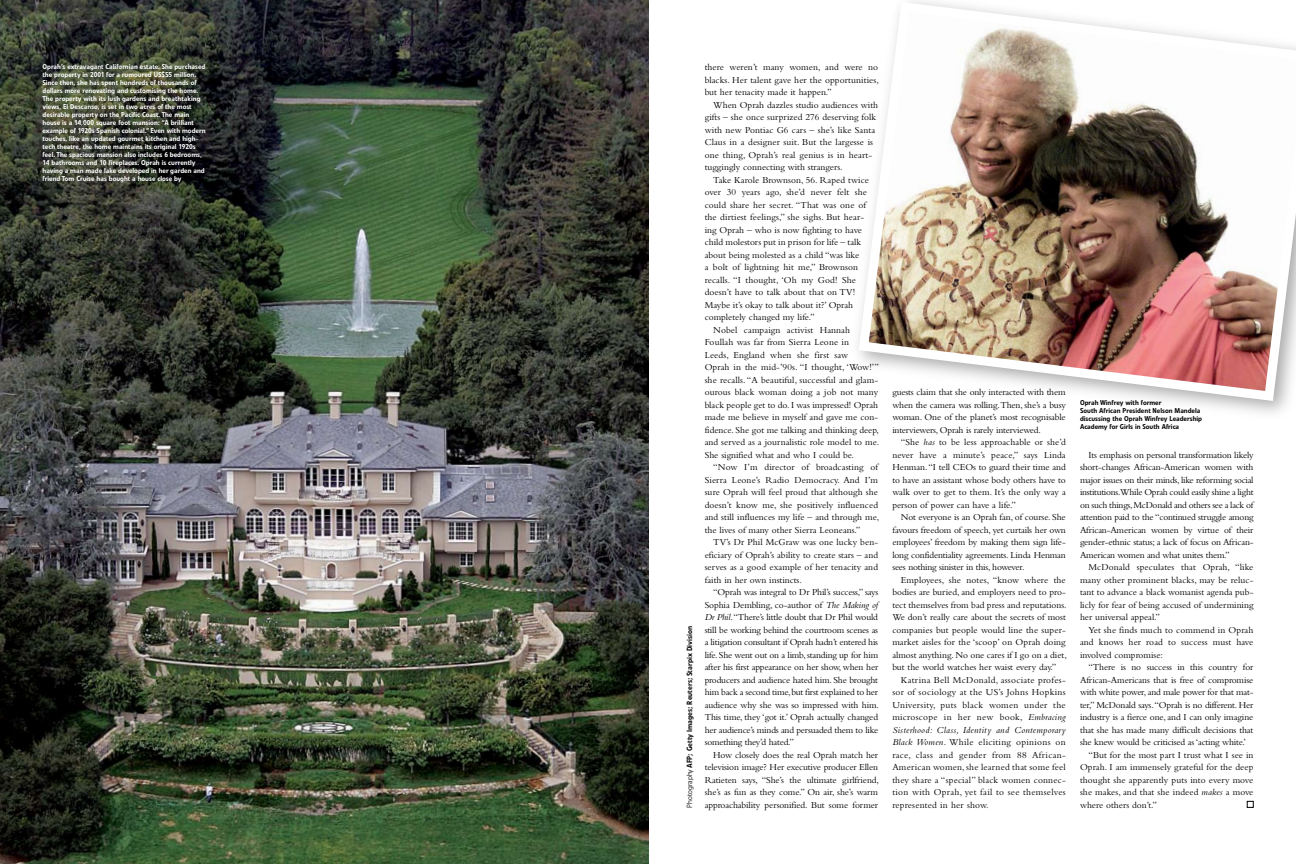
<style>
.page{position:relative;width:1296px;height:864px;background:#fff}
.page>*{position:absolute;margin:0;border:0;box-sizing:border-box;transform-origin:0 0}
.t1{font:9.5px/12.5px "Bembo";color:#000;text-align:justify}
.t2{font:9.5px "Bembo";letter-spacing:-.02em;color:#000}
.t3{font:500 7.5px "Evo BQ";color:#000}
.t4{font:500 7px/8px "Evo BQ";color:#fff}
.t5{font:500 7px/8px "Evo BQ";color:#000}
.s1{font-weight:300}
.s2{font-style:italic}
</style>
<div class="page">
<div style="left:1247px;top:801px;width:6px;height:7px;border:1px solid #000"></div>
<img style="left:0;top:0;width:648px;height:864px">
<img style="left:858px;top:1px;width:438px;height:405px">
<p class="t4" style="left:43px;top:63px;width:165px">Oprah’s extravagant Californian estate. She purchased the property in 2001 for a rumoured US$55 million.<br>Since then, she has spent hundreds of thousands of dollars more renovating and customising the home.<br>The property with its lush gardens and breathtaking views, El Descanso, is set in two acres of the most desirable property on the Pacific Coast. The main house is a 14,000 square foot mansion: “A brilliant example of 1920s Spanish colonial.” Even with modern touches, like an updated gourmet kitchen and high&shy;tech theatre, the home maintains its original 1920s feel. The spacious mansion also includes 6 bedrooms, 14 bathrooms and 10 fireplaces. Oprah is currently having a man made lake developed in her garden and friend Tom Cruise has bought a house close by</p>
<p class="t3" style="left:685px;top:808px;width:183px;rotate:-90deg"><span class="s1">Photography</span> AFP; Getty Images; Reuters; Starpix Division</p>
<p class="t1" style="left:705px;top:61px;width:176px">there weren’t many women, and were no blacks. Her talent gave her the opportunities, but her tenacity made it happen.”</p>
<p class="t1" style="left:705px;top:98px;width:175px;text-align:left;text-indent:9px">When Oprah dazzles studio audiences with gifts – she once surprized 276 deserving folk with new Pontiac G6 cars – she’s like Santa Claus in a designer suit. But the largesse is one thing, Oprah’s real genius is in heart&shy;tuggingly connecting with strangers.</p>
<p class="t1" style="left:713px;top:173px;width:157px">Take Karole Brownson, 56. Raped twice</p>
<p class="t1" style="left:705px;top:186px;width:164px">over 30 years ago, she’d never felt she</p>
<p class="t1" style="left:705px;top:198px;width:163px">could share her secret. “That was one of</p>
<p class="t1" style="left:705px;top:211px;width:161px">the dirtiest feelings,” she sighs. But hear-</p>
<p class="t1" style="left:705px;top:223px;width:159px">ing Oprah – who is now fighting to have</p>
<p class="t1" style="left:705px;top:236px;width:158px">child molestors put in prison for life – talk</p>
<p class="t1" style="left:705px;top:248px;width:156px">about being molested as a child “was like</p>
<p class="t1" style="left:705px;top:261px;width:155px">a bolt of lightning hit me,” Brownson</p>
<p class="t1" style="left:705px;top:273px;width:153px">recalls. “I thought, ‘Oh my God! She</p>
<p class="t1" style="left:705px;top:286px;width:152px">doesn’t have to talk about that on TV!</p>
<p class="t1" style="left:705px;top:298px;width:150px">Maybe it’s okay to talk about it?’ Oprah</p>
<p class="t1" style="left:705px;top:311px;width:111px">completely changed my life.”</p>
<p class="t1" style="left:713px;top:323px;width:138px">Nobel campaign activist Hannah</p>
<p class="t1" style="left:705px;top:336px;width:146px">Foullah was far from Sierra Leone in</p>
<p class="t1" style="left:705px;top:348px;width:145px">Leeds, England when she first saw</p>
<p class="t1" style="left:705px;top:361px;width:176px">Oprah in the mid-’90s. “I thought, ‘Wow!’”</p>
<p class="t1" style="left:705px;top:373px;width:175px">she recalls. “A beautiful, successful and glam-</p>
<p class="t1" style="left:705px;top:386px;width:175px">ourous black woman doing a job not many</p>
<p class="t1" style="left:705px;top:398px;width:175px">black people get to do. I was impressed! Oprah</p>
<p class="t1" style="left:705px;top:411px;width:175px">made me believe in myself and gave me con-</p>
<p class="t1" style="left:705px;top:423px;width:176px">fidence. She got me talking and thinking deep,</p>
<p class="t1" style="left:705px;top:436px;width:176px">and served as a journalistic role model to me.</p>
<p class="t1" style="left:705px;top:448px;width:151px">She signified what and who I could be.</p>
<p class="t1" style="left:713px;top:461px;width:166px">“Now I’m director of broadcasting of</p>
<p class="t1" style="left:705px;top:473px;width:175px">Sierra Leone’s Radio Democracy. And I’m</p>
<p class="t1" style="left:705px;top:486px;width:175px">sure Oprah will feel proud that although she</p>
<p class="t1" style="left:705px;top:498px;width:175px">doesn’t know me, she positively influenced</p>
<p class="t1" style="left:705px;top:511px;width:176px">and still influences my life – and through me,</p>
<p class="t1" style="left:705px;top:523px;width:157px">the lives of many other Sierra Leoneans.”</p>
<p class="t1" style="left:713px;top:536px;width:166px">TV’s Dr Phil McGraw was one lucky ben-</p>
<p class="t1" style="left:705px;top:548px;width:175px">eficiary of Oprah’s ability to create stars – and</p>
<p class="t1" style="left:705px;top:561px;width:175px">serves as a good example of her tenacity and</p>
<p class="t1" style="left:705px;top:573px;width:99px">faith in her own instincts.</p>
<p class="t2" style="left:713px;top:587px;width:167px">“Oprah was integral to Dr Phil’s success,” says</p>
<p class="t1" style="left:705px;top:598px;width:175px">Sophia Dembling, co-author of <span class="s2">The Making of</span></p>
<p class="t2" style="left:705px;top:612px;width:175px"><span class="s2">Dr Phil</span>. “There’s little doubt that Dr Phil would</p>
<p class="t2" style="left:705px;top:624px;width:175px">still be working behind the courtroom scenes as</p>
<p class="t2" style="left:705px;top:637px;width:175px">a litigation consultant if Oprah hadn’t entered his</p>
<p class="t2" style="left:705px;top:649px;width:175px">life. She went out on a limb, standing up for him</p>
<p class="t1" style="left:705px;top:661px;width:175px">after his first appearance on her show, when her</p>
<p class="t2" style="left:705px;top:674px;width:175px">producers and audience hated him. She brought</p>
<p class="t2" style="left:705px;top:687px;width:175px">him back a second time, but first explained to her</p>
<p class="t1" style="left:705px;top:698px;width:176px">audience why she was so impressed with him.</p>
<p class="t1" style="left:705px;top:711px;width:175px">This time, they ‘got it.’ Oprah actually changed</p>
<p class="t2" style="left:705px;top:724px;width:175px">her audience’s minds and persuaded them to like</p>
<p class="t2" style="left:705px;top:737px;width:91px">something they’d hated.”</p>
<p class="t1" style="left:713px;top:748px;width:166px">How closely does the real Oprah match her</p>
<p class="t1" style="left:705px;top:761px;width:175px">television image? Her executive producer Ellen</p>
<p class="t1" style="left:705px;top:773px;width:176px">Ratieten says, “She’s the ultimate girlfriend,</p>
<p class="t1" style="left:705px;top:786px;width:175px">she’s as fun as they come.” On air, she’s warm</p>
<p class="t1" style="left:705px;top:798px;width:175px">approachability personified. But some former</p>
<p class="t1" style="left:892px;top:386px;width:175px">guests claim that she only interacted with them when the camera was rolling.Then, she’s a busy woman. One of the planet’s most recognisable interviewers, Oprah is rarely interviewed.</p>
<p class="t1" style="left:892px;top:436px;width:175px;text-indent:9px">“She <span class="s2">has</span> to be less approachable or she’d never have a minute’s peace,” says Linda Henman. “I tell CEOs to guard their time and to have an assistant whose body others have to walk over to get to them. It’s the only way a person of power can have a life.”</p>
<p class="t1" style="left:892px;top:511px;width:175px;text-indent:9px">Not everyone is an Oprah fan, of course. She favours freedom of speech, yet curtails her own employees’ freedom by making them sign life&shy;long confidentiality agreements. Linda Henman sees nothing sinister in this, however.</p>
<p class="t1" style="left:892px;top:573px;width:176px;text-indent:9px">Employees, she notes, “know where the bodies are buried, and employers need to pro&shy;tect themselves from bad press and reputations.<br>We don’t really care about the secrets of most companies but people would line the super&shy;market aisles for the ‘scoop’ on Oprah doing almost anything. No one cares if I go on a diet, but the world watches her waist every day.”</p>
<p class="t1" style="left:892px;top:673px;width:175px;text-indent:9px">Katrina Bell McDonald, associate profes&shy;sor of sociology at the US’s Johns Hopkins University, puts black women under the microscope in her new book, <span class="s2">Embracing Sisterhood: Class, Identity and Contemporary Black Women</span>. While eliciting opinions on race, class and gender from 88 African-American women, she learned that some feel they share a “special” black women connec&shy;tion with Oprah, yet fail to see themselves represented in her show.</p>
<p class="t5" style="left:1080px;top:399px;width:124px">Oprah Winfrey with former<br>South African President Nelson Mandela discussing the Oprah Winfrey Leadership Academy for Girls in South Africa</p>
<p class="t1" style="left:1080px;top:448px;width:175px;text-indent:9px">Its emphasis on personal transformation likely short-changes African-American women with major issues on their minds, like reforming social institutions.While Oprah could easily shine a light on such things, McDonald and others see a lack of attention paid to the “continued struggle among African-American women by virtue of their gender-ethnic status; a lack of focus on African-American women and what unites them.”</p>
<p class="t1" style="left:1080px;top:561px;width:175px;text-indent:9px">McDonald speculates that Oprah, “like many other prominent blacks, may be reluc&shy;tant to advance a black womanist agenda pub&shy;licly for fear of being accused of undermining her universal appeal.”</p>
<p class="t1" style="left:1080px;top:623px;width:175px;text-indent:9px">Yet she finds much to commend in Oprah and knows her road to success must have involved compromise:</p>
<p class="t1" style="left:1089px;top:661px;width:166px">“There is no success in this country for</p>
<p class="t1" style="left:1080px;top:673px;width:175px">African-Americans that is free of compromise</p>
<p class="t2" style="left:1080px;top:687px;width:175px">with white power, and male power for that mat-</p>
<p class="t2" style="left:1080px;top:699px;width:175px">ter,” McDonald says. “Oprah is no different. Her</p>
<p class="t1" style="left:1080px;top:711px;width:175px">industry is a fierce one, and I can only imagine</p>
<p class="t1" style="left:1080px;top:723px;width:175px">that she has made many difficult decisions that</p>
<p class="t2" style="left:1080px;top:737px;width:167px">she knew would be criticised as ‘acting white.’</p>
<p class="t1" style="left:1089px;top:748px;width:167px">“But for the most part I trust what I see in</p>
<p class="t1" style="left:1080px;top:761px;width:175px">Oprah. I am immensely grateful for the deep</p>
<p class="t1" style="left:1080px;top:773px;width:175px">thought she apparently puts into every move</p>
<p class="t1" style="left:1080px;top:786px;width:175px">she makes, and that she indeed <span class="s2">makes</span> a move</p>
<p class="t1" style="left:1080px;top:798px;width:79px">where others don’t.”</p>
</div>
